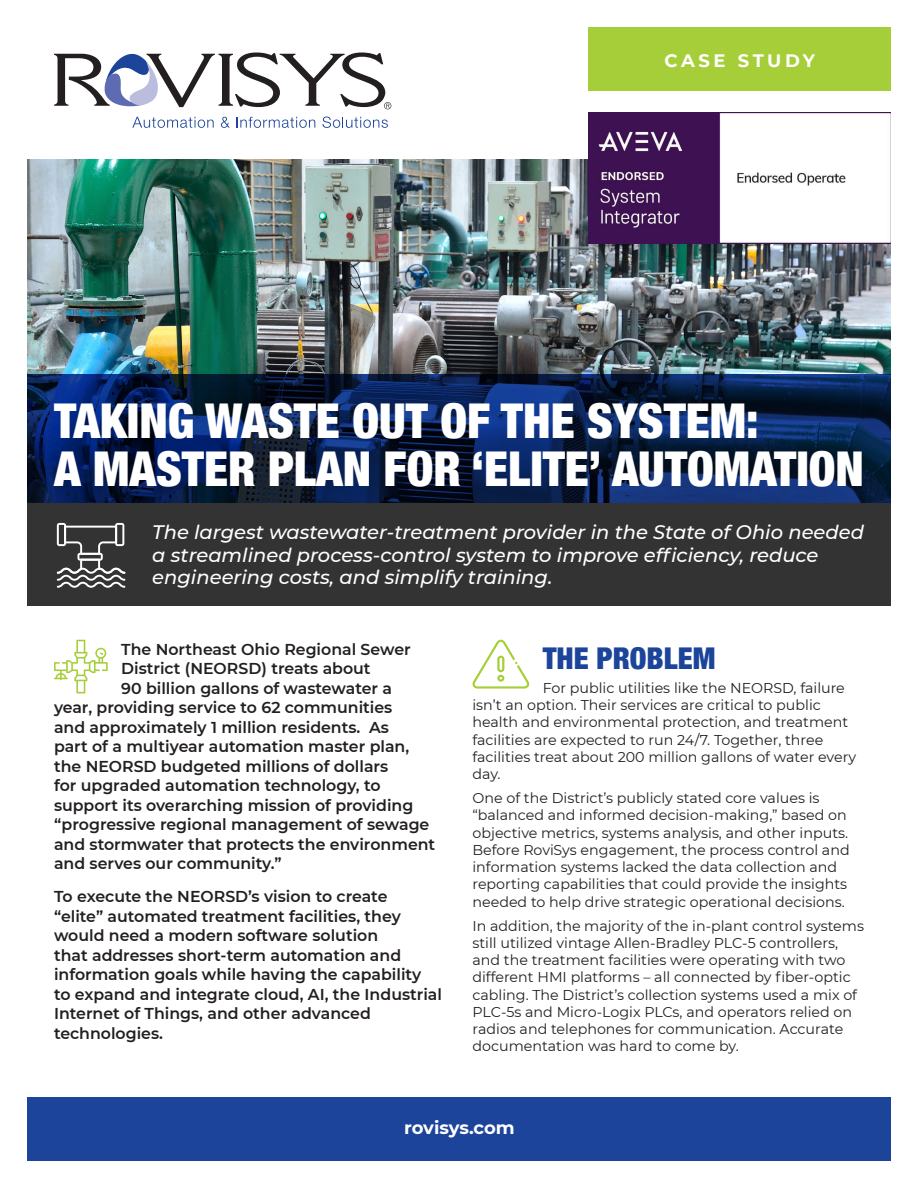
<style>
.page{position:relative;width:918px;height:1188px;background:#fff}
.page>*{position:absolute;margin:0;border:0;box-sizing:border-box;transform-origin:0 0}
.t1{font:900 condensed 48px/48px "Helvetica Neue";color:#fff}
.t2{font:900 condensed 30px "Helvetica Neue";color:#1d449b}
.t3{font:italic 500 19.5px/22.5px "Montserrat";color:#fff}
.t4{font:700 18px "Montserrat";color:#fff}
.t5{font:700 18px "Montserrat";letter-spacing:.19em;color:#fff}
.Leadin_Paragraph{font:600 15.75px/19.5px "Montserrat";color:#231f20}
.t6{font:14.25px/17.2px "Montserrat";color:#231f20}
</style>
<div class="page">
<img style="left:27px;top:160px;width:864px;height:215px">
<svg style="left:27px;top:375px;width:864px;height:128px;background:#091f4d"></svg>
<svg style="left:132px;top:117px;width:82px;height:11px"></svg>
<svg style="left:221px;top:117px;width:9px;height:11px"></svg>
<svg style="left:237px;top:117px;width:78px;height:11px"></svg>
<svg style="left:322px;top:117px;width:66px;height:11px"></svg>
<svg style="left:54px;top:53px;width:337px;height:56px"></svg>
<div style="left:589px;top:27px;width:302px;height:63px;background:#a6ce39"></div>
<div style="left:27px;top:1098px;width:864px;height:63px;background:#1d449b"></div>
<svg style="left:472px;top:640px;width:57px;height:49px"></svg>
<div style="left:27px;top:503px;width:864px;height:103px;background:#323332"></div>
<svg style="left:54px;top:640px;width:54px;height:53px"></svg>
<svg style="left:57px;top:523px;width:69px;height:65px"></svg>
<img style="left:589px;top:113px;width:302px;height:131px">
<p class="t5" style="left:664px;top:48px;width:152px">CASE STUDY</p>
<p class="t1" style="left:54px;top:394px;width:812px">TAKING WASTE OUT OF THE SYSTEM:<br>A MASTER PLAN FOR ‘ELITE’ AUTOMATION</p>
<p class="t3" style="left:152px;top:520px;width:713px">The largest wastewater-treatment provider in the State of Ohio needed a streamlined process-control system to improve efficiency, reduce engineering costs, and simplify training.</p>
<p class="Leadin_Paragraph" style="left:121px;top:639px;width:291px">The Northeast Ohio Regional Sewer</p>
<p class="Leadin_Paragraph" style="left:121px;top:658px;width:251px">District (NEORSD) treats about</p>
<p class="Leadin_Paragraph" style="left:121px;top:678px;width:272px">90 billion gallons of wastewater a</p>
<p class="Leadin_Paragraph" style="left:54px;top:697px;width:340px">year, providing service to 62 communities</p>
<p class="Leadin_Paragraph" style="left:54px;top:717px;width:336px">and approximately 1 million residents. As</p>
<p class="Leadin_Paragraph" style="left:54px;top:736px;width:357px">part of a multiyear automation master plan,</p>
<p class="Leadin_Paragraph" style="left:54px;top:756px;width:336px">the NEORSD budgeted millions of dollars</p>
<p class="Leadin_Paragraph" style="left:54px;top:775px;width:328px">for upgraded automation technology, to</p>
<p class="Leadin_Paragraph" style="left:54px;top:795px;width:361px">support its overarching mission of providing</p>
<p class="Leadin_Paragraph" style="left:54px;top:814px;width:377px">“progressive regional management of sewage</p>
<p class="Leadin_Paragraph" style="left:54px;top:834px;width:383px">and stormwater that protects the environment</p>
<p class="Leadin_Paragraph" style="left:54px;top:853px;width:229px">and serves our community.”</p>
<p class="Leadin_Paragraph" style="left:54px;top:886px;width:390px">To execute the NEORSD’s vision to create<br>“elite” automated treatment facilities, they would need a modern software solution<br>that addresses short-term automation and information goals while having the capability<br>to expand and integrate cloud, AI, the Industrial Internet of Things, and other advanced technologies.</p>
<p class="t2" style="left:543px;top:634px;width:174px">THE PROBLEM</p>
<p class="t6" style="left:472px;top:679px;width:385px;text-indent:70px">For public utilities like the NEORSD, failure isn’t an option. Their services are critical to public health and environmental protection, and treatment facilities are expected to run 24/7. Together, three facilities treat about 200 million gallons of water every day.</p>
<p class="t6" style="left:472px;top:789px;width:379px">One of the District’s publicly stated core values is “balanced and informed decision-making,” based on objective metrics, systems analysis, and other inputs.<br>Before RoviSys engagement, the process control and information systems lacked the data collection and reporting capabilities that could provide the insights needed to help drive strategic operational decisions.</p>
<p class="t6" style="left:472px;top:916px;width:393px">In addition, the majority of the in-plant control systems still utilized vintage Allen-Bradley PLC-5 controllers, and the treatment facilities were operating with two different HMI platforms – all connected by fiber-optic cabling. The District’s collection systems used a mix of PLC-5s and Micro-Logix PLCs, and operators relied on radios and telephones for communication. Accurate documentation was hard to come by.</p>
<p class="t4" style="left:404px;top:1114px;width:112px">rovisys.com</p>
</div>
